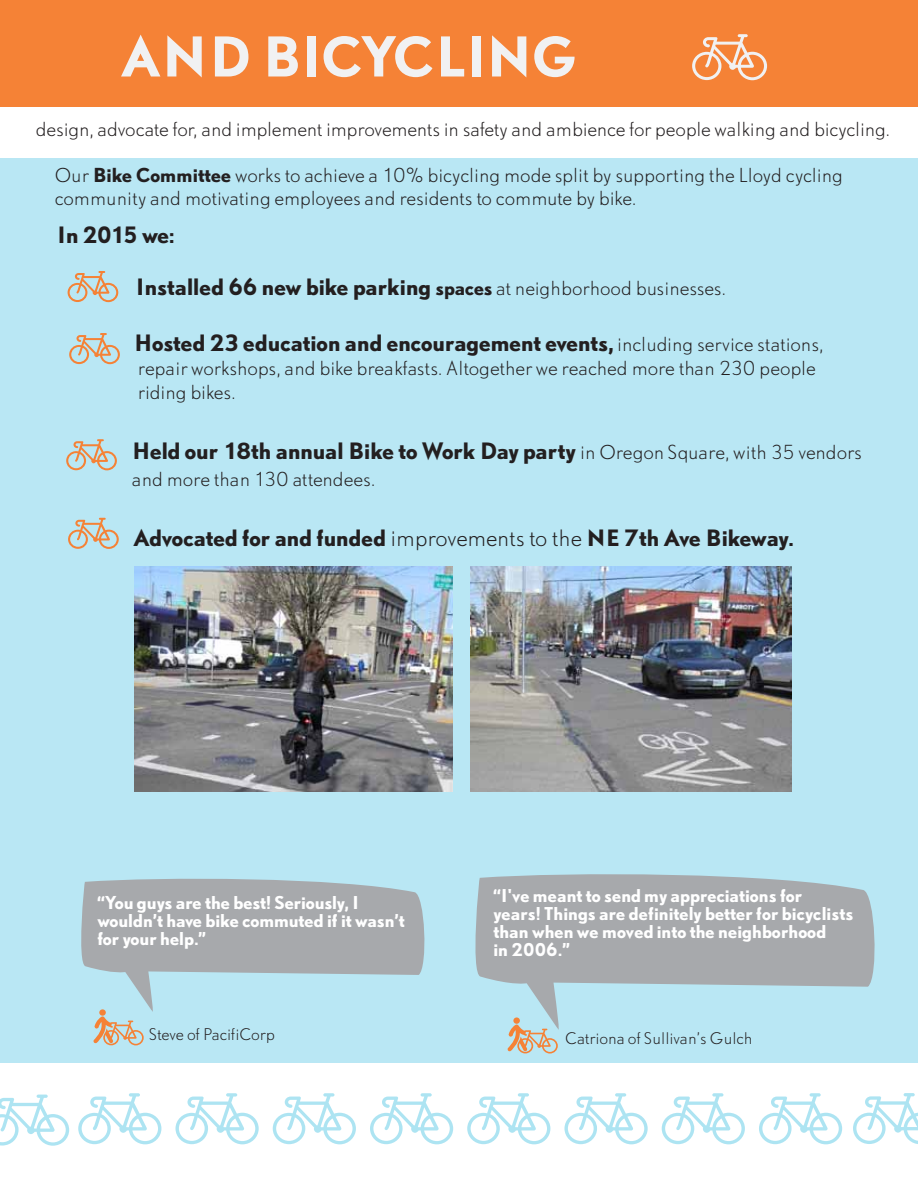
<style>
.page{position:relative;width:918px;height:1188px;background:#fff}
.page>*{position:absolute;margin:0;border:0;box-sizing:border-box;transform-origin:0 0}
.t1{font:700 51px "DTL Nobel T";letter-spacing:-.005em;color:#f1f1f2}
.t2{font:700 21px "DTL Nobel T";color:#231f20}
.t3{font:300 18px/24px "DTL Nobel T";letter-spacing:-.01em;color:#231f20}
.t4{font:700 16.5px/18px "DTL Nobel T";color:#fff}
.t5{font:300 15px "DTL Nobel T";letter-spacing:-.005em;color:#231f20}
.s1{font-weight:700}
.s2{font-size:18px}
.s3{font-weight:300;font-size:18px}
.s4{font-weight:300}
</style>
<div class="page">
<div style="left:0;top:158px;width:918px;height:904px;background:#b9e7f4"></div>
<svg style="left:475px;top:874px;width:400px;height:156px;fill:#a7a9ac"></svg>
<div style="left:0;top:0;width:918px;height:106px;background:#f58236"></div>
<svg style="left:692px;top:34px;width:75px;height:46px"></svg>
<svg style="left:175px;top:1093px;width:84px;height:51px"></svg>
<svg style="left:78px;top:1093px;width:83px;height:51px"></svg>
<svg style="left:273px;top:1093px;width:83px;height:51px"></svg>
<svg style="left:370px;top:1093px;width:83px;height:51px"></svg>
<svg style="left:467px;top:1093px;width:83px;height:51px"></svg>
<svg style="left:564px;top:1093px;width:84px;height:51px"></svg>
<svg style="left:662px;top:1093px;width:83px;height:51px"></svg>
<svg style="left:759px;top:1093px;width:83px;height:51px"></svg>
<svg style="left:0;top:1095px;width:69px;height:51px"></svg>
<svg style="left:853px;top:1093px;width:65px;height:51px"></svg>
<svg style="left:68px;top:271px;width:50px;height:31px"></svg>
<svg style="left:69px;top:333px;width:51px;height:31px"></svg>
<svg style="left:66px;top:439px;width:51px;height:31px"></svg>
<svg style="left:81px;top:878px;width:344px;height:138px;fill:#a7a9ac"></svg>
<svg style="left:99px;top:1009px;width:7px;height:7px"></svg>
<svg style="left:93px;top:1016px;width:51px;height:29px"></svg>
<div style="left:513px;top:1017px;width:7px;height:7px;background:#f58236;border-radius:50%"></div>
<svg style="left:507px;top:1024px;width:51px;height:30px"></svg>
<svg style="left:68px;top:518px;width:51px;height:31px"></svg>
<img style="left:135px;top:566px;width:318px;height:225px">
<img style="left:470px;top:566px;width:322px;height:225px">
<h1 class="t1" style="left:121px;top:22px;width:457px">AND BICYCLING</h1>
<p class="t3" style="left:36px;top:117px;width:856px">design, advocate for, and implement improvements in safety and ambience for people walking and bicycling.</p>
<p class="t3" style="left:55px;top:162px;width:790px">Our <span class="s1">Bike Committee</span> works to achieve a 10% bicycling mode split by supporting the Lloyd cycling community and motivating employees and residents to commute by bike.</p>
<p class="t2" style="left:57px;top:220px;width:119px">In 2015 we:</p>
<p class="t2" style="left:136px;top:272px;width:592px">Installed 66 new bike parking <span class="s2">spaces</span> <span class="s3">at neighborhood businesses.</span></p>
<p class="t2" style="left:134px;top:328px;width:691px">Hosted 23 education and encouragement events, <span class="s3">including service stations,</span></p>
<p class="t3" style="left:138px;top:356px;width:679px">repair workshops, and bike breakfasts. Altogether we reached more than 230 people riding bikes.</p>
<p class="t2" style="left:132px;top:436px;width:732px">Held our 18th annual Bike to Work Day party <span class="s3">in Oregon Square, with 35 vendors</span></p>
<p class="t3" style="left:132px;top:467px;width:245px">and more than 130 attendees.</p>
<p class="t2" style="left:133px;top:523px;width:662px">Advocated for and funded <span class="s4">improvements to the</span> NE 7th Ave Bikeway.</p>
<p class="t4" style="left:97px;top:893px;width:309px">“You guys are the best! Seriously, I wouldn’t have bike commuted if it wasn’t for your help.”</p>
<p class="t5" style="left:149px;top:1025px;width:127px">Steve of PacifiCorp</p>
<p class="t4" style="left:493px;top:886px;width:361px">“I've meant to send my appreciations for years! Things are definitely better for bicyclists than when we moved into the neighborhood<br>in 2006.”</p>
<p class="t5" style="left:565px;top:1028px;width:189px">Catriona of Sullivan’s Gulch</p>
</div>
